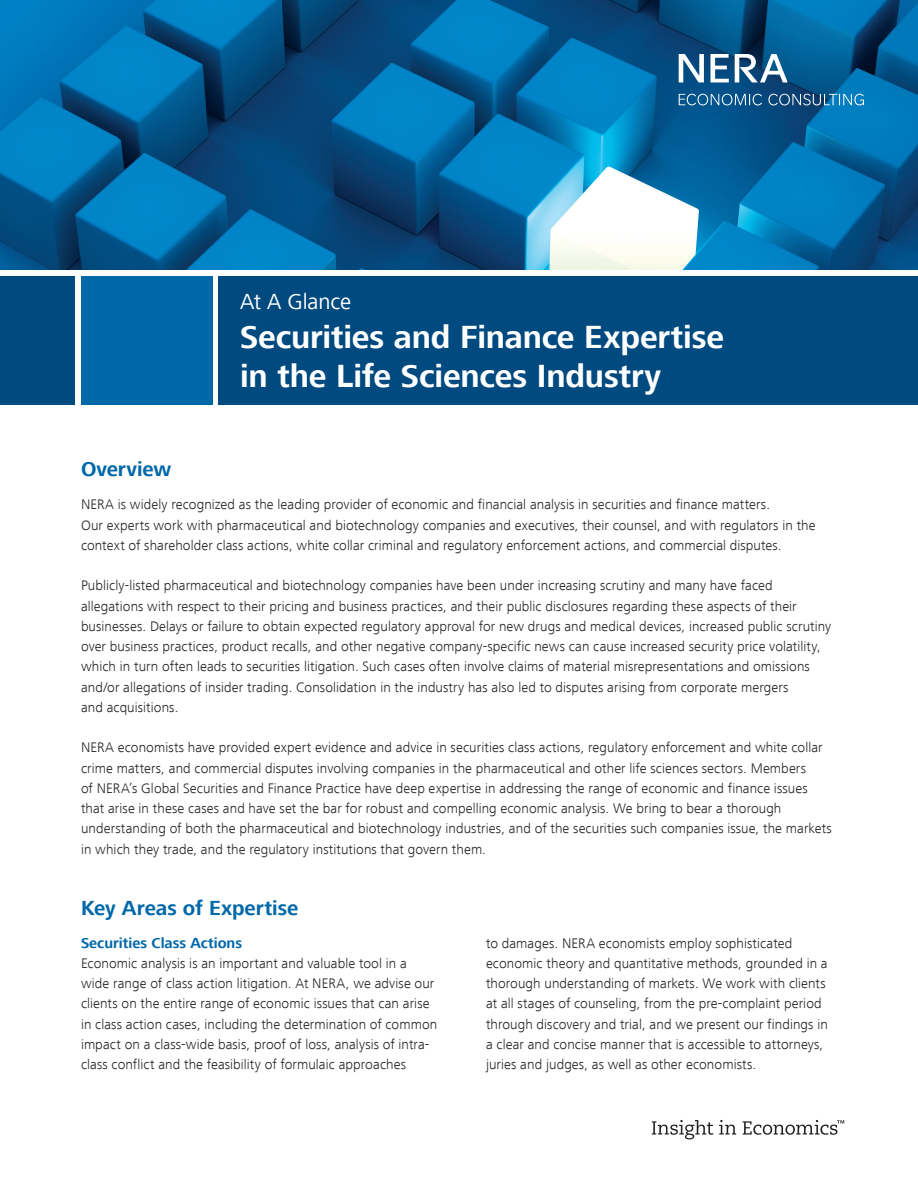
<style>
.page{position:relative;width:918px;height:1188px;background:#fff}
.page>*{position:absolute;margin:0;border:0;box-sizing:border-box;transform-origin:0 0}
.Brochure_Title{font:700 33px/39px "Frutiger Next LT";letter-spacing:-.005em;color:#fff}
.Brochure_Title-2{font:22.5px "Frutiger Next LT";letter-spacing:-.005em;color:#fff}
.t1{font:700 21px "Frutiger Next LT";color:#0068a9}
.t2{font:700 15px "Frutiger Next LT";color:#0068a9}
.Bodytext{font:300 14.25px/20.2px "Frutiger Next LT";letter-spacing:.005em;color:#231f20}
</style>
<div class="page">
<div style="left:219px;top:276px;width:699px;height:129px;background:#004a7f"></div>
<div style="left:0;top:276px;width:75px;height:129px;background:#004a7f"></div>
<div style="left:81px;top:276px;width:131px;height:129px;background:#0068a9"></div>
<img style="left:0;top:0;width:918px;height:270px">
<svg style="left:679px;top:54px;width:25px;height:28px"></svg>
<svg style="left:710px;top:54px;width:19px;height:28px"></svg>
<svg style="left:735px;top:54px;width:53px;height:28px"></svg>
<svg style="left:679px;top:94px;width:83px;height:11px"></svg>
<svg style="left:768px;top:94px;width:96px;height:11px"></svg>
<svg style="left:652px;top:1120px;width:61px;height:19px"></svg>
<svg style="left:719px;top:1120px;width:17px;height:15px"></svg>
<svg style="left:743px;top:1120px;width:101px;height:15px"></svg>
<p class="Brochure_Title-2" style="left:240px;top:289px;width:113px">At A Glance</p>
<p class="Brochure_Title" style="left:240px;top:318px;width:486px">Securities and Finance Expertise in the Life Sciences Industry</p>
<p class="t1" style="left:81px;top:457px;width:92px">Overview</p>
<p class="Bodytext" style="left:81px;top:495px;width:736px">NERA is widely recognized as the leading provider of economic and financial analysis in securities and finance matters.<br>Our experts work with pharmaceutical and biotechnology companies and executives, their counsel, and with regulators in the context of shareholder class actions, white collar criminal and regulatory enforcement actions, and commercial disputes.</p>
<p class="Bodytext" style="left:81px;top:576px;width:752px">Publicly-listed pharmaceutical and biotechnology companies have been under increasing scrutiny and many have faced allegations with respect to their pricing and business practices, and their public disclosures regarding these aspects of their businesses. Delays or failure to obtain expected regulatory approval for new drugs and medical devices, increased public scrutiny over business practices, product recalls, and other negative company-specific news can cause increased security price volatility, which in turn often leads to securities litigation. Such cases often involve claims of material misrepresentations and omissions and/or allegations of insider trading. Consolidation in the industry has also led to disputes arising from corporate mergers<br>and acquisitions.</p>
<p class="Bodytext" style="left:81px;top:738px;width:752px">NERA economists have provided expert evidence and advice in securities class actions, regulatory enforcement and white collar crime matters, and commercial disputes involving companies in the pharmaceutical and other life sciences sectors. Members<br>of NERA’s Global Securities and Finance Practice have deep expertise in addressing the range of economic and finance issues that arise in these cases and have set the bar for robust and compelling economic analysis. We bring to bear a thorough understanding of both the pharmaceutical and biotechnology industries, and of the securities such companies issue, the markets in which they trade, and the regulatory institutions that govern them.</p>
<p class="t1" style="left:81px;top:896px;width:219px">Key Areas of Expertise</p>
<p class="t2" style="left:81px;top:934px;width:163px">Securities Class Actions</p>
<p class="Bodytext" style="left:81px;top:953px;width:358px">Economic analysis is an important and valuable tool in a wide range of class action litigation. At NERA, we advise our clients on the entire range of economic issues that can arise in class action cases, including the determination of common impact on a class-wide basis, proof of loss, analysis of intra&shy;class conflict and the feasibility of formulaic approaches</p>
<p class="Bodytext" style="left:486px;top:933px;width:343px">to damages. NERA economists employ sophisticated economic theory and quantitative methods, grounded in a thorough understanding of markets. We work with clients at all stages of counseling, from the pre-complaint period through discovery and trial, and we present our findings in a clear and concise manner that is accessible to attorneys, juries and judges, as well as other economists.</p>
</div>
